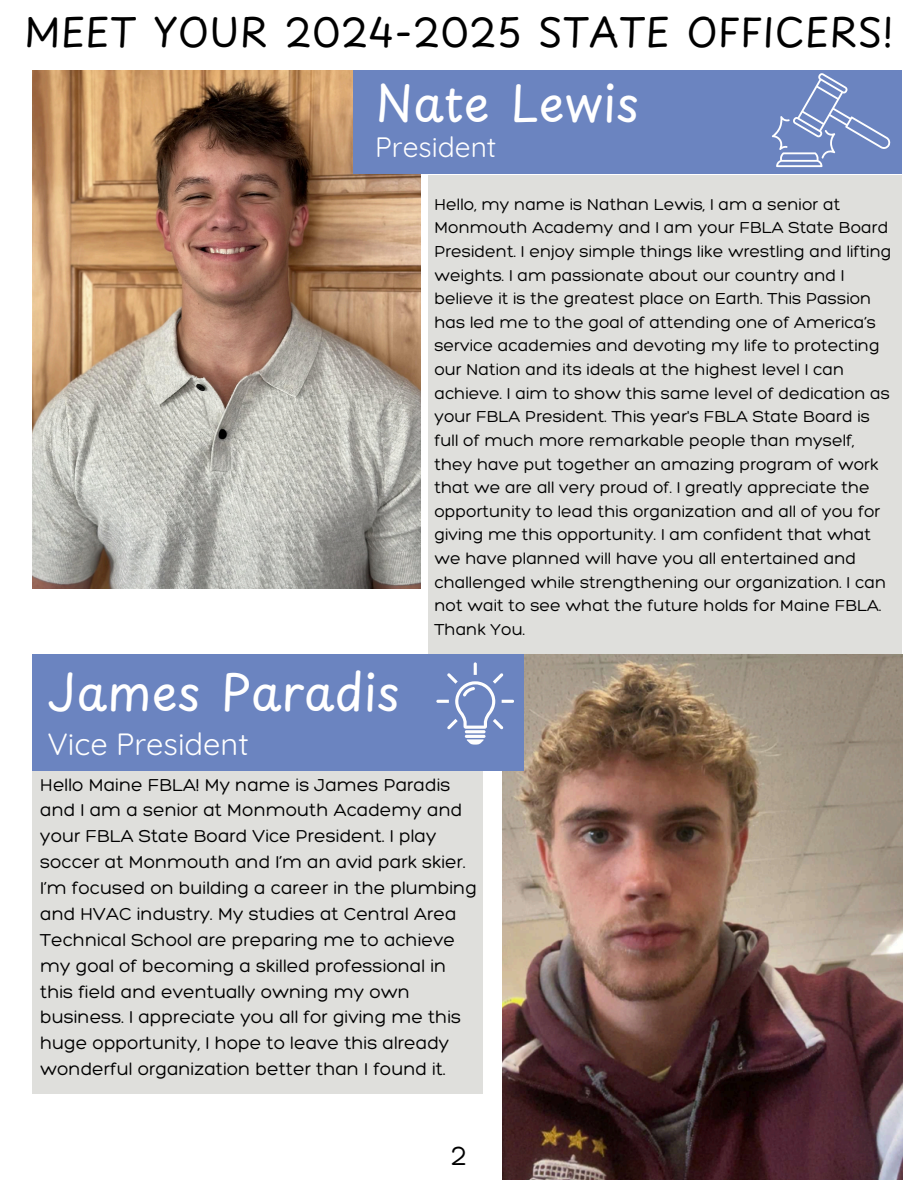
<style>
.page{position:relative;width:918px;height:1188px;background:#fff}
.page>*{position:absolute;margin:0;border:0;box-sizing:border-box;transform-origin:0 0}
.t1{font:48.9px "Playpen Sans";color:#fff}
.t2{font:39px "Playpen Sans";color:#000}
.t3{font:30.75px "Quicksand";color:#fff}
.t4{font:300 28.5px "Hero";color:#000}
.t5{font:28.05px "Quicksand";color:#fff}
.t6{font:300 18.75px/25.8px "Hero";color:#000}
.t7{font:300 17.25px/23.7px "Hero";color:#000}
</style>
<div class="page">
<div style="left:429px;top:175px;width:473px;height:482px;background:#dfdfdc"></div>
<img style="left:503px;top:654px;width:399px;height:526px">
<div style="left:32px;top:771px;width:451px;height:322px;background:#dfdfdc"></div>
<div style="left:32px;top:654px;width:492px;height:117px;background:#6b84c0"></div>
<svg style="left:436px;top:662px;width:78px;height:67px"></svg>
<hr style="left:465px;top:730px;width:21px;height:3px;background:#fefefe;border-radius:2px">
<hr style="left:465px;top:735px;width:21px;height:3px;background:#fefefe;border-radius:2px">
<svg style="left:467px;top:739px;width:17px;height:5px"></svg>
<img style="left:32px;top:71px;width:389px;height:518px">
<div style="left:353px;top:71px;width:549px;height:103px;background:#6b84c0"></div>
<svg style="left:772px;top:73px;width:119px;height:94px"></svg>
<p class="t2" style="left:24px;top:2px;width:871px">MEET YOUR 2024-2025 STATE OFFICERS!</p>
<p class="t1" style="left:375px;top:65px;width:265px">Nate Lewis</p>
<h3 class="t5" style="left:375px;top:129px;width:123px">President</h3>
<h1 class="t1" style="left:47px;top:654px;width:354px">James Paradis</h1>
<h3 class="t3" style="left:47px;top:724px;width:203px">Vice President</h3>
<h1 class="t7" style="left:434px;top:192px;width:459px">Hello, my name is Nathan Lewis, I am a senior at Monmouth Academy and I am your FBLA State Board President. I enjoy simple things like wrestling and lifting weights. I am passionate about our country and I believe it is the greatest place on Earth. This Passion has led me to the goal of attending one of America’s service academies and devoting my life to protecting our Nation and its ideals at the highest level I can achieve. I aim to show this same level of dedication as your FBLA President. This year's FBLA State Board is full of much more remarkable people than myself, they have put together an amazing program of work that we are all very proud of. I greatly appreciate the opportunity to lead this organization and all of you for giving me this opportunity. I am confident that what we have planned will have you all entertained and challenged while strengthening our organization. I can not wait to see what the future holds for Maine FBLA.<br>Thank You.</h1>
<p class="t6" style="left:40px;top:771px;width:438px">Hello Maine FBLA! My name is James Paradis and I am a senior at Monmouth Academy and your FBLA State Board Vice President. I play soccer at Monmouth and I’m an avid park skier.<br>I’m focused on building a career in the plumbing and HVAC industry. My studies at Central Area Technical School are preparing me to achieve my goal of becoming a skilled professional in this field and eventually owning my own business. I appreciate you all for giving me this huge opportunity, I hope to leave this already wonderful organization better than I found it.</p>
<p class="t4" style="left:451px;top:1138px;width:18px">2</p>
</div>
